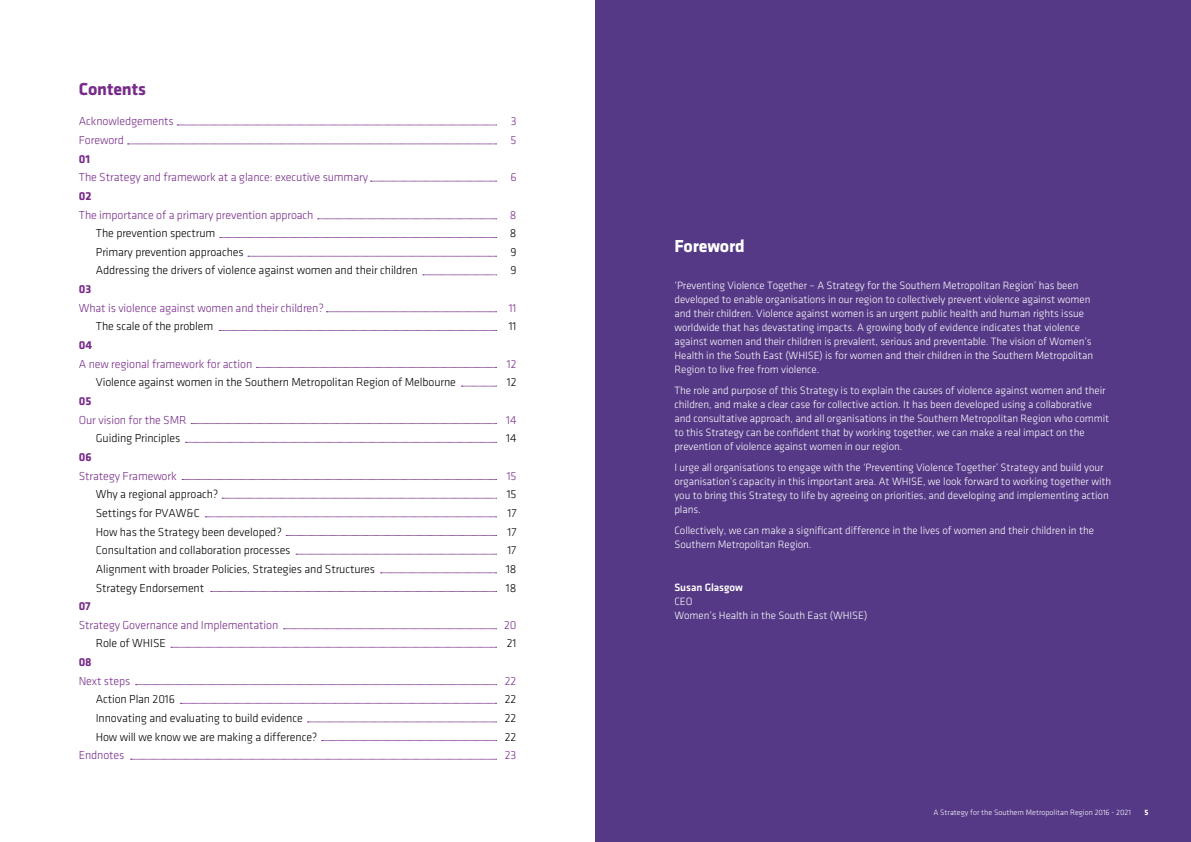
<style>
.page{position:relative;width:1191px;height:842px;background:#fff}
.page>*{position:absolute;margin:0;border:0;box-sizing:border-box;transform-origin:0 0}
.t1{font:700 18px "Klavika";letter-spacing:-.01em;color:#fff}
.t2{font:700 18px "Klavika";letter-spacing:-.01em;color:#772c8a}
.t3{font:300 12px "Klavika";letter-spacing:-.01em;color:#000}
.t4{font:300 12px "Klavika";letter-spacing:-.01em;color:#772c8a}
.t5{font:700 12px "Klavika";letter-spacing:-.01em;color:#772c8a}
.t6{font:300 11px/14px "Klavika";letter-spacing:-.005em;color:#fff}
.t7{font:11px "Klavika Medium TF";letter-spacing:-.005em;color:#fff}
.t8{font:300 8px "Klavika";color:#fff}
.t9{font:700 8px "Klavika";color:#fff}
</style>
<div class="page">
<div style="left:595px;top:0;width:596px;height:842px;background:#553986"></div>
<svg style="left:177px;top:125px;width:319px;height:1px"></svg>
<svg style="left:127px;top:144px;width:369px;height:1px"></svg>
<svg style="left:370px;top:181px;width:126px;height:1px"></svg>
<svg style="left:326px;top:311px;width:170px;height:1px"></svg>
<svg style="left:219px;top:330px;width:277px;height:1px"></svg>
<svg style="left:256px;top:367px;width:240px;height:1px"></svg>
<svg style="left:461px;top:386px;width:35px;height:1px"></svg>
<svg style="left:318px;top:219px;width:178px;height:1px"></svg>
<svg style="left:220px;top:237px;width:276px;height:1px"></svg>
<svg style="left:248px;top:256px;width:248px;height:1px"></svg>
<svg style="left:423px;top:275px;width:73px;height:1px"></svg>
<svg style="left:191px;top:423px;width:305px;height:1px"></svg>
<svg style="left:185px;top:442px;width:311px;height:1px"></svg>
<svg style="left:182px;top:479px;width:314px;height:1px"></svg>
<svg style="left:222px;top:498px;width:274px;height:1px"></svg>
<svg style="left:286px;top:535px;width:210px;height:1px"></svg>
<svg style="left:296px;top:554px;width:200px;height:1px"></svg>
<svg style="left:380px;top:573px;width:116px;height:1px"></svg>
<svg style="left:211px;top:591px;width:285px;height:1px"></svg>
<svg style="left:284px;top:628px;width:212px;height:1px"></svg>
<svg style="left:171px;top:647px;width:325px;height:1px"></svg>
<svg style="left:136px;top:684px;width:360px;height:1px"></svg>
<svg style="left:180px;top:703px;width:316px;height:1px"></svg>
<svg style="left:307px;top:722px;width:189px;height:1px"></svg>
<svg style="left:322px;top:740px;width:174px;height:1px"></svg>
<svg style="left:130px;top:759px;width:366px;height:1px"></svg>
<svg style="left:205px;top:517px;width:291px;height:1px"></svg>
<h1 class="t2" style="left:79px;top:79px;width:68px">Contents</h1>
<p class="t4" style="left:79px;top:115px;width:96px">Acknowledgements</p>
<p class="t4" style="left:510px;top:115px;width:7px">3</p>
<p class="t4" style="left:79px;top:134px;width:47px">Foreword</p>
<p class="t4" style="left:510px;top:134px;width:7px">5</p>
<p class="t5" style="left:79px;top:152px;width:13px">01</p>
<p class="t4" style="left:79px;top:171px;width:290px">The Strategy and framework at a glance: executive summary</p>
<p class="t4" style="left:510px;top:171px;width:8px">6</p>
<p class="t5" style="left:79px;top:189px;width:14px">02</p>
<p class="t4" style="left:79px;top:208px;width:236px">The importance of a primary prevention approach</p>
<p class="t4" style="left:510px;top:208px;width:8px">8</p>
<p class="t3" style="left:96px;top:227px;width:121px">The prevention spectrum</p>
<p class="t3" style="left:510px;top:227px;width:8px">8</p>
<p class="t3" style="left:96px;top:246px;width:149px">Primary prevention approaches</p>
<p class="t3" style="left:510px;top:246px;width:8px">9</p>
<p class="t3" style="left:96px;top:264px;width:323px">Addressing the drivers of violence against women and their children</p>
<p class="t3" style="left:510px;top:264px;width:8px">9</p>
<p class="t5" style="left:79px;top:283px;width:14px">03</p>
<p class="t4" style="left:79px;top:302px;width:246px">What is violence against women and their children?</p>
<p class="t4" style="left:509px;top:302px;width:9px">11</p>
<p class="t3" style="left:96px;top:320px;width:119px">The scale of the problem</p>
<p class="t3" style="left:509px;top:320px;width:9px">11</p>
<p class="t5" style="left:79px;top:338px;width:15px">04</p>
<p class="t4" style="left:79px;top:357px;width:175px">A new regional framework for action</p>
<p class="t4" style="left:507px;top:357px;width:11px">12</p>
<p class="t3" style="left:96px;top:376px;width:361px">Violence against women in the Southern Metropolitan Region of Melbourne</p>
<p class="t3" style="left:507px;top:376px;width:11px">12</p>
<p class="t5" style="left:79px;top:394px;width:14px">05</p>
<p class="t4" style="left:79px;top:413px;width:109px">Our vision for the SMR</p>
<p class="t4" style="left:506px;top:413px;width:12px">14</p>
<p class="t3" style="left:96px;top:432px;width:86px">Guiding Principles</p>
<p class="t3" style="left:506px;top:432px;width:12px">14</p>
<p class="t5" style="left:79px;top:450px;width:14px">06</p>
<p class="t4" style="left:79px;top:469px;width:99px">Strategy Framework</p>
<p class="t4" style="left:507px;top:469px;width:11px">15</p>
<p class="t3" style="left:96px;top:488px;width:124px">Why a regional approach?</p>
<p class="t3" style="left:507px;top:488px;width:11px">15</p>
<p class="t3" style="left:96px;top:507px;width:105px">Settings for PVAW&amp;C</p>
<p class="t3" style="left:507px;top:507px;width:10px">17</p>
<p class="t3" style="left:96px;top:525px;width:187px">How has the Strategy been developed?</p>
<p class="t3" style="left:507px;top:525px;width:10px">17</p>
<p class="t3" style="left:96px;top:544px;width:196px">Consultation and collaboration processes</p>
<p class="t3" style="left:507px;top:544px;width:10px">17</p>
<p class="t3" style="left:96px;top:563px;width:281px">Alignment with broader Policies, Strategies and Structures</p>
<p class="t3" style="left:506px;top:563px;width:12px">18</p>
<p class="t3" style="left:96px;top:581px;width:110px">Strategy Endorsement</p>
<p class="t3" style="left:506px;top:581px;width:12px">18</p>
<p class="t5" style="left:79px;top:600px;width:13px">07</p>
<p class="t4" style="left:79px;top:619px;width:201px">Strategy Governance and Implementation</p>
<p class="t4" style="left:504px;top:619px;width:14px">20</p>
<p class="t3" style="left:96px;top:637px;width:72px">Role of WHISE</p>
<p class="t3" style="left:507px;top:637px;width:11px">21</p>
<p class="t5" style="left:79px;top:655px;width:14px">08</p>
<p class="t4" style="left:79px;top:675px;width:53px">Next steps</p>
<p class="t4" style="left:505px;top:675px;width:13px">22</p>
<p class="t3" style="left:96px;top:693px;width:81px">Action Plan 2016</p>
<p class="t3" style="left:505px;top:693px;width:13px">22</p>
<p class="t3" style="left:96px;top:712px;width:208px">Innovating and evaluating to build evidence</p>
<p class="t3" style="left:505px;top:712px;width:13px">22</p>
<p class="t3" style="left:96px;top:730px;width:223px">How will we know we are making a difference?</p>
<p class="t3" style="left:505px;top:730px;width:13px">22</p>
<p class="t4" style="left:79px;top:749px;width:47px">Endnotes</p>
<p class="t4" style="left:505px;top:749px;width:13px">23</p>
<h1 class="t1" style="left:674px;top:236px;width:72px">Foreword</h1>
<p class="t6" style="left:674px;top:279px;width:420px">‘Preventing Violence Together – A Strategy for the Southern Metropolitan Region’ has been developed to enable organisations in our region to collectively prevent violence against women and their children. Violence against women is an urgent public health and human rights issue worldwide that has devastating impacts. A growing body of evidence indicates that violence against women and their children is prevalent, serious and preventable. The vision of Women’s Health in the South East (WHISE) is for women and their children in the Southern Metropolitan Region to live free from violence.</p>
<p class="t6" style="left:674px;top:384px;width:436px">The role and purpose of this Strategy is to explain the causes of violence against women and their children, and make a clear case for collective action. It has been developed using a collaborative and consultative approach, and all organisations in the Southern Metropolitan Region who commit to this Strategy can be confident that by working together, we can make a real impact on the prevention of violence against women in our region.</p>
<p class="t6" style="left:674px;top:461px;width:438px">I urge all organisations to engage with the ‘Preventing Violence Together’ Strategy and build your organisation’s capacity in this important area. At WHISE, we look forward to working together with you to bring this Strategy to life by agreeing on priorities, and developing and implementing action plans.</p>
<p class="t6" style="left:674px;top:524px;width:421px">Collectively, we can make a significant difference in the lives of women and their children in the<br>Southern Metropolitan Region.</p>
<p class="t7" style="left:674px;top:581px;width:70px">Susan Glasgow</p>
<p class="t6" style="left:674px;top:594px;width:194px">CEO<br>Women’s Health in the South East (WHISE)</p>
<p class="t8" style="left:933px;top:808px;width:199px">A Strategy for the Southern Metropolitan Region 2016 - 2021</p>
<p class="t9" style="left:1144px;top:808px;width:5px">5</p>
</div>
